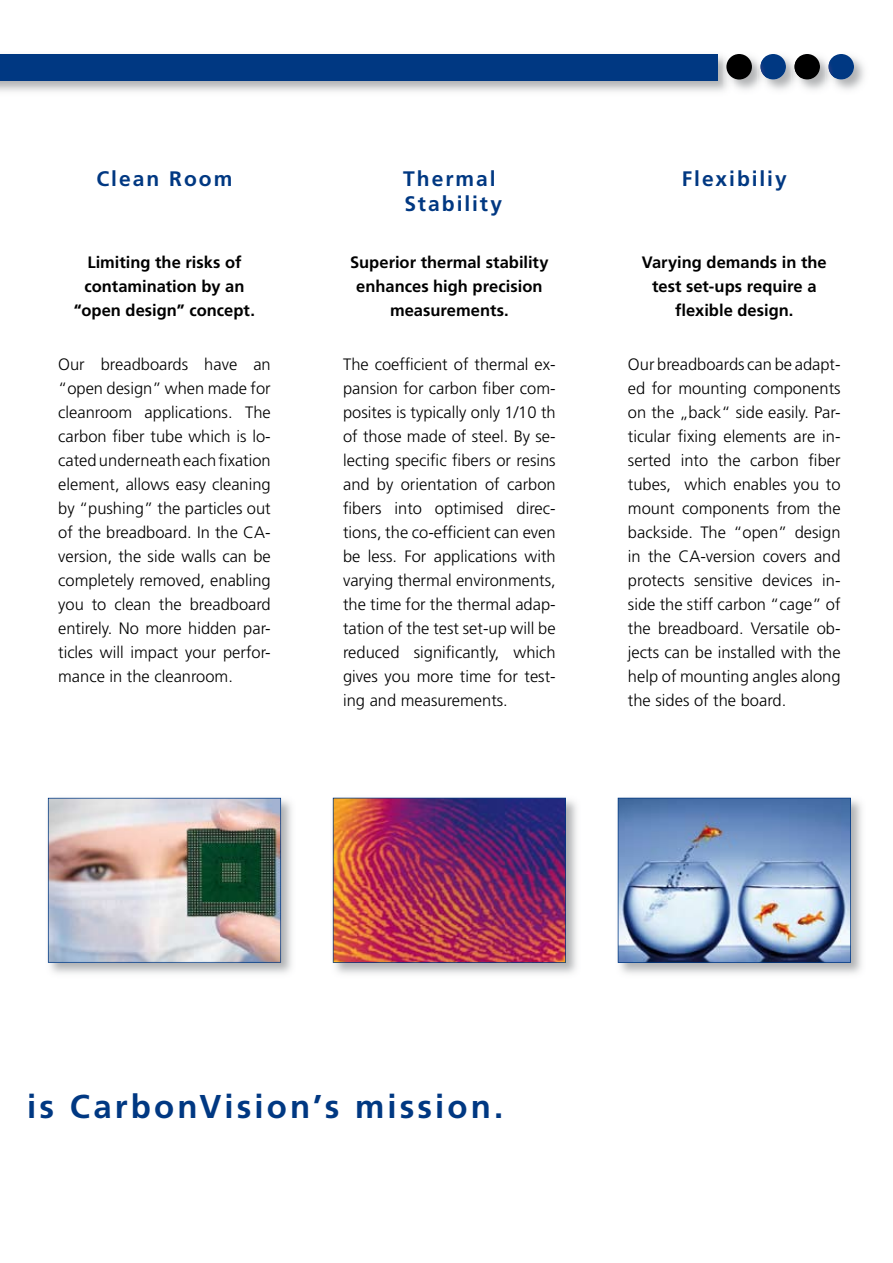
<style>
.page{position:relative;width:893px;height:1263px;background:#fff}
.page>*{position:absolute;margin:0;border:0;box-sizing:border-box;transform-origin:0 0}
.t1{font:700 33px "Frutiger LT Std";letter-spacing:.095em;color:#003882}
.t2{font:700 21px/25.2px "Frutiger LT Std";letter-spacing:.095em;color:#003882}
.t3{font:300 16.5px/24px "Frutiger LT Std";color:#000;text-align:justify}
.t4{font:700 16.5px/24px "Frutiger LT Std";color:#000;text-align:center}
</style>
<div class="page">
<img style="left:617px;top:797px;width:245px;height:177px">
<img style="left:618px;top:798px;width:233px;height:165px">
<img style="left:47px;top:797px;width:245px;height:177px">
<img style="left:48px;top:798px;width:233px;height:165px">
<img style="left:332px;top:797px;width:245px;height:177px">
<img style="left:333px;top:798px;width:233px;height:165px">
<img style="left:0;top:54px;width:724px;height:38px">
<div style="left:0;top:54px;width:717px;height:27px;background:#003882"></div>
<img style="left:835px;top:54px;width:19px;height:26px">
<div style="left:828px;top:54px;width:26px;height:26px;background:#003882;border-radius:50%"></div>
<img style="left:801px;top:54px;width:25px;height:36px">
<img style="left:828px;top:56px;width:7px;height:22px">
<div style="left:794px;top:54px;width:26px;height:26px;background:#000;border-radius:50%"></div>
<img style="left:767px;top:54px;width:25px;height:36px">
<img style="left:794px;top:56px;width:7px;height:22px">
<div style="left:760px;top:54px;width:26px;height:26px;background:#003882;border-radius:50%"></div>
<img style="left:734px;top:54px;width:24px;height:36px">
<img style="left:760px;top:56px;width:7px;height:22px">
<div style="left:726px;top:54px;width:26px;height:26px;background:#000;border-radius:50%"></div>
<p class="t2" style="left:96px;top:166px;width:138px">Clean Room</p>
<p class="t4" style="left:74px;top:250px;width:183px">Limiting the risks of contamination by an “open design” concept.</p>
<p class="t3" style="left:58px;top:352px;width:214px">Our breadboards have an “open design” when made for cleanroom applications. The car bon fiber tube which is lo&shy;cated underneath each fixation element, allows easy cleaning by “pushing” the particles out of the breadboard. In the CA&shy;version, the side walls can be completely removed, enabling you to clean the breadboard entirely. No more hidden par&shy;ticles will impact your perfor&shy;mance in the cleanroom.</p>
<p class="t2" style="left:403px;top:166px;width:101px">Thermal<br>Stability</p>
<p class="t4" style="left:350px;top:250px;width:200px">Superior thermal stability enhances high precision measurements.</p>
<p class="t3" style="left:343px;top:352px;width:214px">The coefficient of thermal ex&shy;pansion for carbon fiber com&shy;posites is typically only 1/10 th of those made of steel. By se&shy;lecting specific fibers or resins and by orientation of carbon fibers into optimised direc&shy;tions, the co-efficient can even be less. For applications with varying thermal environments, the time for the thermal adap&shy;tation of the test set-up will be reduced significantly, which gives you more time for test&shy;ing and measurements.</p>
<p class="t2" style="left:682px;top:166px;width:106px">Flexibiliy</p>
<p class="t4" style="left:642px;top:250px;width:187px">Varying demands in the test set-ups require a flexible design.</p>
<p class="t3" style="left:628px;top:352px;width:214px">Our breadboards can be adapt&shy;ed for mounting components on the „back“ side easily. Par&shy;ticular fixing elements are in&shy;serted into the carbon fiber tubes, which enables you to mount components from the backside. The “open” design in the CA-version covers and protects sensitive devices in&shy;side the stiff carbon “cage” of the breadboard. Versatile ob&shy;jects can be installed with the help of mounting angles along the sides of the board.</p>
<h1 class="t1" style="left:27px;top:1087px;width:478px">is CarbonVision’s mission.</h1>
</div>
